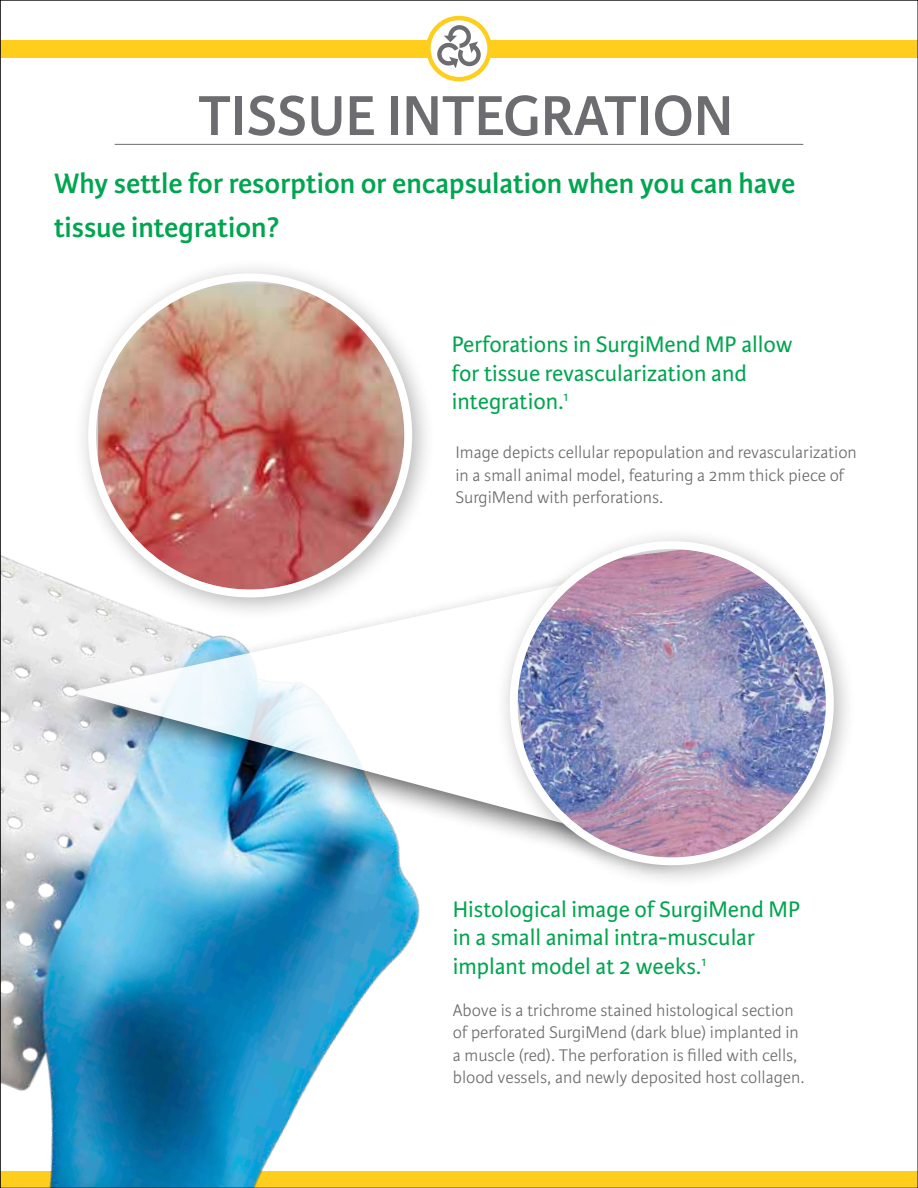
<style>
.page{position:relative;width:918px;height:1188px;background:#fff}
.page>*{position:absolute;margin:0;border:0;box-sizing:border-box;transform-origin:0 0}
.t1{font:600 60px "Karmina Sans";color:#6d6d71}
.t2{font:600 30px/43.5px "Karmina Sans";color:#00a550}
.t3{font:24px/28.5px "Karmina Sans";color:#00a550}
.t4{font:300 18px/22.5px "Karmina Sans";color:#6d6d71}
</style>
<div class="page">
<div style="left:0;top:40px;width:918px;height:17px;background:#ffce1d"></div>
<div style="left:0;top:1171px;width:918px;height:17px;background:#ffce1d"></div>
<img style="left:2px;top:555px;width:418px;height:631px">
<div style="left:73px;top:258px;width:363px;height:363px;background:#000;opacity:.3"></div>
<img style="left:98px;top:284px;width:306px;height:266px">
<svg style="left:428px;top:18px;width:62px;height:61px"></svg>
<svg style="left:437px;top:25px;width:44px;height:43px"></svg>
<div style="left:426px;top:16px;width:66px;height:65px;border:4px solid #ffce1d;border-radius:50%"></div>
<hr style="left:115px;top:144px;width:688px;height:1px;background:#6d6d71">
<div style="left:63px;top:550px;width:673px;height:328px;background:#000;opacity:.75"></div>
<img style="left:70px;top:561px;width:424px;height:285px">
<div style="left:494px;top:526px;width:363px;height:363px;background:#000;opacity:.3"></div>
<img style="left:504px;top:536px;width:335px;height:335px">
<svg style="left:0;top:0;width:1px;height:1188px"></svg>
<h1 class="t1" style="left:198px;top:82px;width:537px">TISSUE INTEGRATION</h1>
<h2 class="t2" style="left:54px;top:162px;width:743px">Why settle for resorption or encapsulation when you can have tissue integration?</h2>
<h3 class="t3" style="left:452px;top:331px;width:342px">Perforations in SurgiMend MP allow for tissue revascularization and integration.<sup>1</sup></h3>
<p class="t4" style="left:452px;top:442px;width:407px">‭Image depicts cellular repopulation and revascularization ‭in a small animal model, featuring a 2mm thick piece of ‭SurgiMend with perforations.</p>
<h3 class="t3" style="left:453px;top:895px;width:349px">Histological image of SurgiMend MP in a small animal intra-muscular implant model at 2 weeks.<sup>1</sup></h3>
<p class="t4" style="left:453px;top:999px;width:353px">Above is a trichrome stained histological section of perforated SurgiMend (dark blue) implanted in a muscle (red). The perforation is filled with cells, blood vessels, and newly deposited host collagen.</p>
</div>
